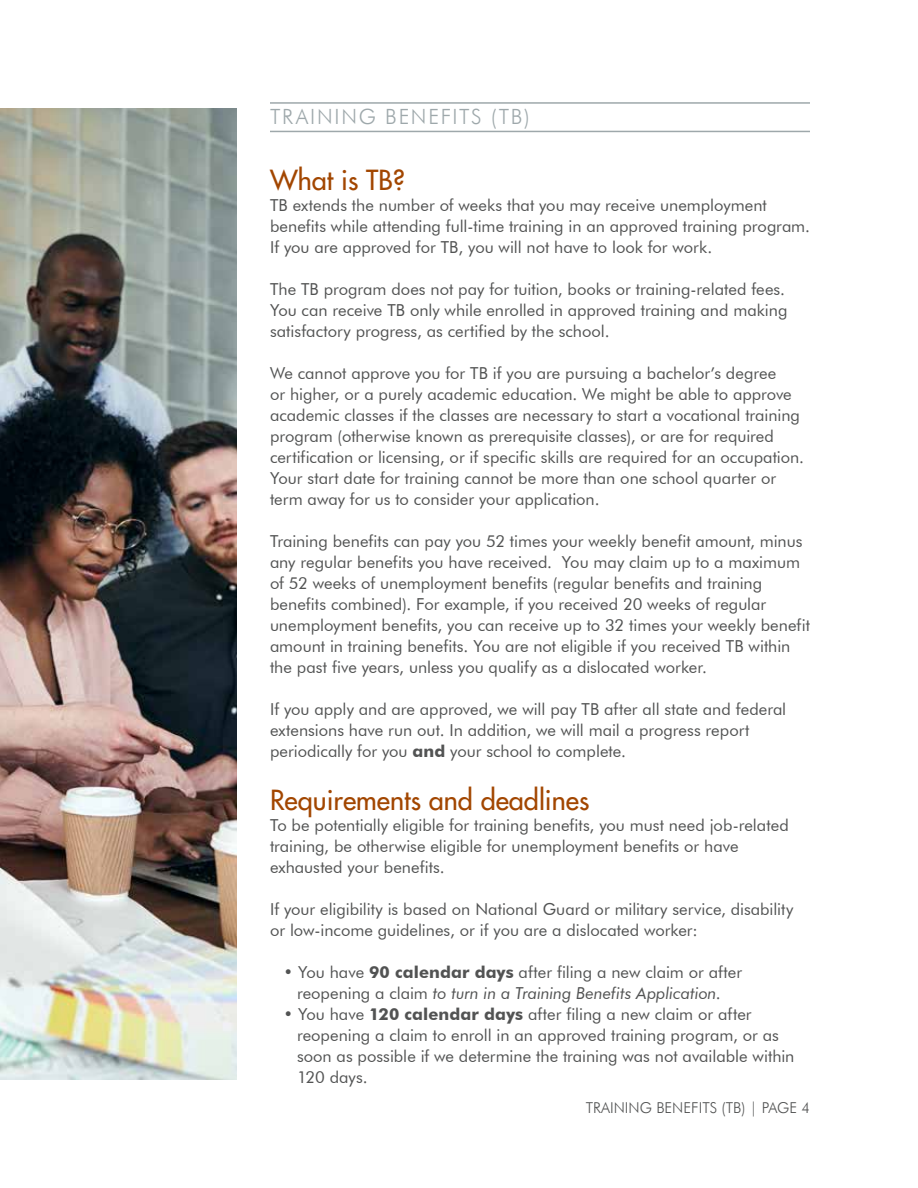
<style>
.page{position:relative;width:918px;height:1188px;background:#fff}
.page>*{position:absolute;margin:0;border:0;box-sizing:border-box;transform-origin:0 0}
.Subhead{font:27px "Futura";color:#a24600}
.t1{font:300 21px "Futura BT";letter-spacing:.085em;color:#9ea8ab}
.Body_Text{font:16.5px/21px "Futura BT";color:#525353}
.t2{font:300 15px "Futura BT";color:#525353}
.s1{font-weight:700}
.s2{font-style:italic}
</style>
<div class="page">
<hr style="left:270px;top:102px;width:540px;height:2px;background:#9ea8ab">
<hr style="left:270px;top:131px;width:540px;height:1px;background:#9ea8ab">
<img style="left:0;top:108px;width:237px;height:972px">
<h1 class="t1" style="left:270px;top:104px;width:261px">TRAINING BENEFITS (TB)</h1>
<h2 class="Subhead" style="left:270px;top:163px;width:137px">What is TB?</h2>
<p class="Body_Text" style="left:270px;top:195px;width:542px">TB extends the number of weeks that you may receive unemployment benefits while attending full-time training in an approved training program.<br>If you are approved for TB, you will not have to look for work.</p>
<p class="Body_Text" style="left:270px;top:279px;width:519px">The TB program does not pay for tuition, books or training-related fees.<br>You can receive TB only while enrolled in approved training and making satisfactory progress, as certified by the school.</p>
<p class="Body_Text" style="left:270px;top:363px;width:536px">We cannot approve you for TB if you are pursuing a bachelor’s degree<br>or higher, or a purely academic education. We might be able to approve academic classes if the classes are necessary to start a vocational training program (otherwise known as prerequisite classes), or are for required certification or licensing, or if specific skills are required for an occupation.<br>Your start date for training cannot be more than one school quarter or term away for us to consider your application.</p>
<p class="Body_Text" style="left:270px;top:531px;width:541px">Training benefits can pay you 52 times your weekly benefit amount, minus any regular benefits you have received. You may claim up to a maximum of 52 weeks of unemployment benefits (regular benefits and training benefits combined). For example, if you received 20 weeks of regular unemployment benefits, you can receive up to 32 times your weekly benefit amount in training benefits. You are not eligible if you received TB within the past five years, unless you qualify as a dislocated worker.</p>
<p class="Body_Text" style="left:270px;top:699px;width:518px">If you apply and are approved, we will pay TB after all state and federal extensions have run out. In addition, we will mail a progress report periodically for you <span class="s1">and</span> your school to complete.</p>
<h2 class="Subhead" style="left:270px;top:783px;width:321px">Requirements and deadlines</h2>
<p class="Body_Text" style="left:270px;top:814px;width:520px">To be potentially eligible for training benefits, you must need job-related training, be otherwise eligible for unemployment benefits or have exhausted your benefits.</p>
<p class="Body_Text" style="left:270px;top:898px;width:525px">If your eligibility is based on National Guard or military service, disability or low-income guidelines, or if you are a dislocated worker:</p>
<p class="Body_Text" style="left:284px;top:961px;width:460px;text-align:center">• You have <span class="s1">90 calendar days</span> after filing a new claim or after reopening a claim <span class="s2">to turn in a Training Benefits Application</span>.</p>
<p class="Body_Text" style="left:297px;top:1003px;width:499px;text-indent:-14px">• You have <span class="s1">120 calendar days</span> after filing a new claim or after reopening a claim to enroll in an approved training program, or as soon as possible if we determine the training was not available within 120 days.</p>
<p class="t2" style="left:586px;top:1098px;width:17px">TRAINING</p>
<p class="t2" style="left:656px;top:1098px;width:17px">BENEFITS</p>
<p class="t2" style="left:722px;top:1098px;width:90px">(TB) | PAGE 4</p>
</div>
